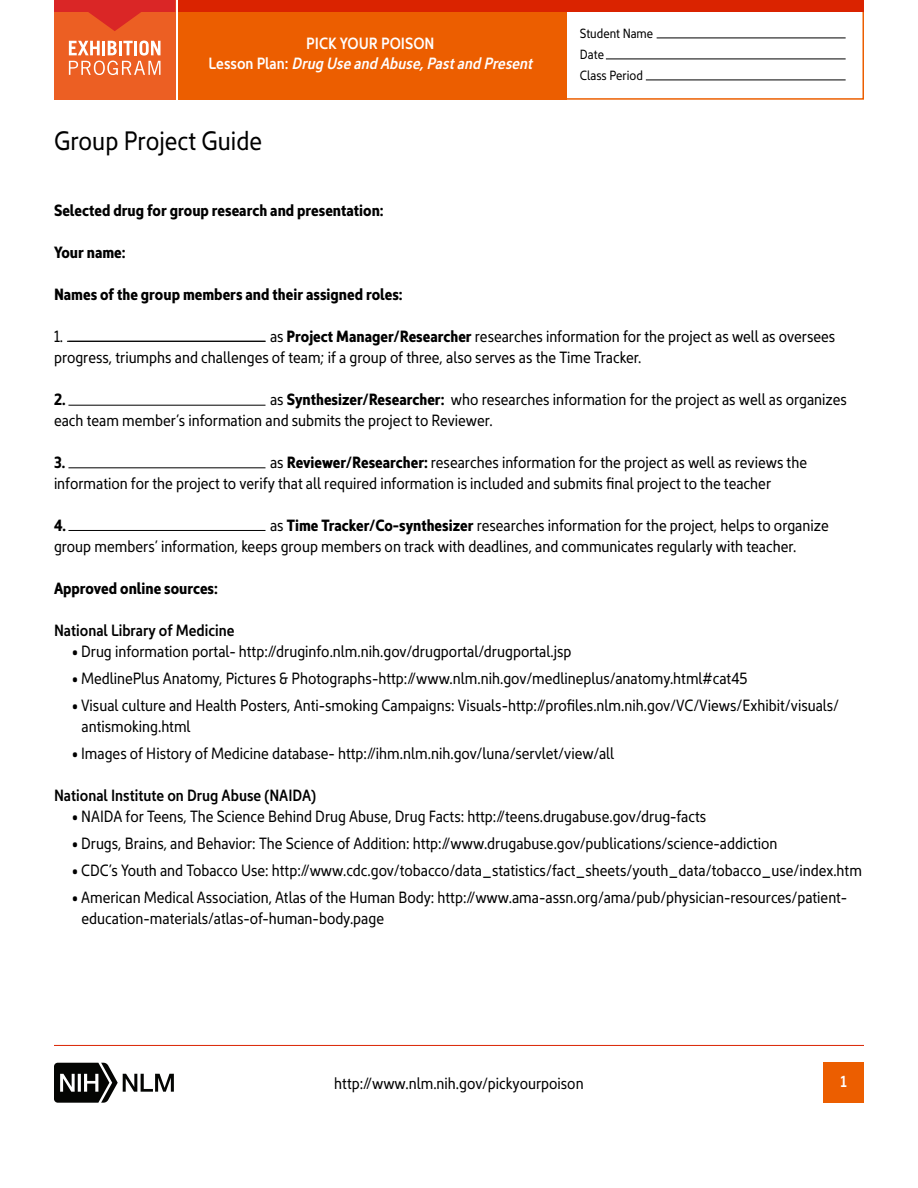
<style>
.page{position:relative;width:918px;height:1188px;background:#fff}
.page>*{position:absolute;margin:0;border:0;box-sizing:border-box;transform-origin:0 0}
.t1{font:27px "Kyrial Sans Pro Regular Cond";color:#000}
.t2{font:16.5px/21px "Kyrial Sans Pro Regular Cond";color:#000}
.t3{font:16.5px "Kyrial Sans Pro Bold Cond";color:#000}
.t4{font:16.5px "Kyrial Sans Pro Semi Bold Cond";color:#000}
.t5{font:16.5px "Kyrial Sans Pro Semi Bold Cond Itali";color:#fff}
.t6{font:16.5px "Kyrial Sans Pro Semi Bold Cond";color:#fff}
.t7{font:13.5px/21px "Kyrial Sans Pro Regular Cond";color:#000}
.s1{font-family:"Kyrial Sans Pro Semi Bold Cond"}
.s2{font-family:"Kyrial Sans Pro Bold Cond"}
</style>
<div class="page">
<div style="left:824px;top:1063px;width:40px;height:40px;background:#ec5e00"></div>
<hr style="left:54px;top:1045px;width:810px;height:1px;background:#da2300">
<div style="left:178px;top:6px;width:388px;height:94px;background:#ec5e00"></div>
<div style="left:476px;top:6px;width:388px;height:94px;border:2px solid #ec5e00"></div>
<div style="left:178px;top:0;width:686px;height:12px;background:#da2300"></div>
<div style="left:54px;top:0;width:121px;height:100px;background:#ec5f23"></div>
<svg style="left:69px;top:41px;width:92px;height:34px"></svg>
<svg style="left:54px;top:0;width:121px;height:31px"></svg>
<hr style="left:657px;top:38px;width:189px;height:1px;background:#000">
<hr style="left:606px;top:59px;width:240px;height:1px;background:#000">
<hr style="left:646px;top:80px;width:200px;height:1px;background:#000">
<hr style="left:67px;top:341px;width:199px;height:1px;background:#000">
<hr style="left:68px;top:405px;width:198px;height:1px;background:#000">
<hr style="left:68px;top:468px;width:198px;height:1px;background:#000">
<hr style="left:68px;top:530px;width:198px;height:1px;background:#000">
<svg style="left:54px;top:1063px;width:120px;height:40px"></svg>
<p class="t6" style="left:306px;top:32px;width:130px">PICK YOUR POISON</p>
<p class="t5" style="left:209px;top:52px;width:325px"><span class="s1">Lesson Plan:</span> Drug Use and Abuse, Past and Present</p>
<h2 class="t1" style="left:54px;top:122px;width:210px">Group Project Guide</h2>
<p class="t7" style="left:580px;top:22px;width:75px">Student Name<br>Date<br>Class Period</p>
<p class="t3" style="left:54px;top:198px;width:331px">Selected drug for group research and presentation:</p>
<p class="t3" style="left:54px;top:240px;width:73px">Your name:</p>
<p class="t3" style="left:54px;top:282px;width:350px">Names of the group members and their assigned roles:</p>
<p class="t2" style="left:54px;top:325px;width:11px">1.</p>
<p class="t2" style="left:54px;top:325px;width:783px;text-indent:216px">as <span class="s2">Project Manager/Researcher</span> researches information for the project as well as oversees progress, triumphs and challenges of team; if a group of three, also serves as the Time Tracker.</p>
<p class="t3" style="left:54px;top:387px;width:13px">2.</p>
<p class="t2" style="left:54px;top:388px;width:794px;text-indent:216px">as <span class="s2">Synthesizer/Researcher:</span> who researches information for the project as well as organizes each team member’s information and submits the project to Reviewer.</p>
<p class="t3" style="left:54px;top:450px;width:13px">3.</p>
<p class="t2" style="left:54px;top:451px;width:755px;text-indent:216px">as <span class="s2">Reviewer/Researcher:</span> researches information for the project as well as reviews the information for the project to verify that all required information is included and submits final project to the teacher</p>
<p class="t3" style="left:54px;top:513px;width:14px">4.</p>
<p class="t2" style="left:54px;top:514px;width:776px;text-indent:216px">as <span class="s2">Time Tracker/Co-synthesizer</span> researches information for the project, helps to organize group members’ information, keeps group members on track with deadlines, and communicates regularly with teacher.</p>
<p class="t3" style="left:54px;top:576px;width:165px">Approved online sources:</p>
<p class="t4" style="left:54px;top:618px;width:182px">National Library of Medicine</p>
<p class="t2" style="left:72px;top:640px;width:501px">• Drug information portal- http://druginfo.nlm.nih.gov/drugportal/drugportal.jsp</p>
<p class="t2" style="left:72px;top:667px;width:677px">• MedlinePlus Anatomy, Pictures &amp; Photographs-http://www.nlm.nih.gov/medlineplus/anatomy.html#cat45</p>
<p class="t2" style="left:82px;top:694px;width:759px;text-indent:-10px">• Visual culture and Health Posters, Anti-smoking Campaigns: Visuals-http://profiles.nlm.nih.gov/VC/Views/Exhibit/visuals/ antismoking.html</p>
<p class="t2" style="left:72px;top:742px;width:544px">• Images of History of Medicine database- http://ihm.nlm.nih.gov/luna/servlet/view/all</p>
<p class="t4" style="left:54px;top:783px;width:264px">National Institute on Drug Abuse (NAIDA)</p>
<p class="t2" style="left:72px;top:805px;width:636px">• NAIDA for Teens, The Science Behind Drug Abuse, Drug Facts: http://teens.drugabuse.gov/drug-facts</p>
<p class="t2" style="left:72px;top:832px;width:707px">• Drugs, Brains, and Behavior: The Science of Addition: http://www.drugabuse.gov/publications/science-addiction</p>
<p class="t2" style="left:72px;top:859px;width:791px">• CDC’s Youth and Tobacco Use: http://www.cdc.gov/tobacco/data_statistics/fact_sheets/youth_data/tobacco_use/index.htm</p>
<p class="t2" style="left:82px;top:886px;width:767px;text-indent:-10px">• American Medical Association, Atlas of the Human Body: http://www.ama-assn.org/ama/pub/physician-resources/patient&shy;education-materials/atlas-of-human-body.page</p>
<p class="t2" style="left:334px;top:1072px;width:251px">http://www.nlm.nih.gov/pickyourpoison</p>
<p class="t6" style="left:841px;top:1070px;width:8px">1</p>
</div>
